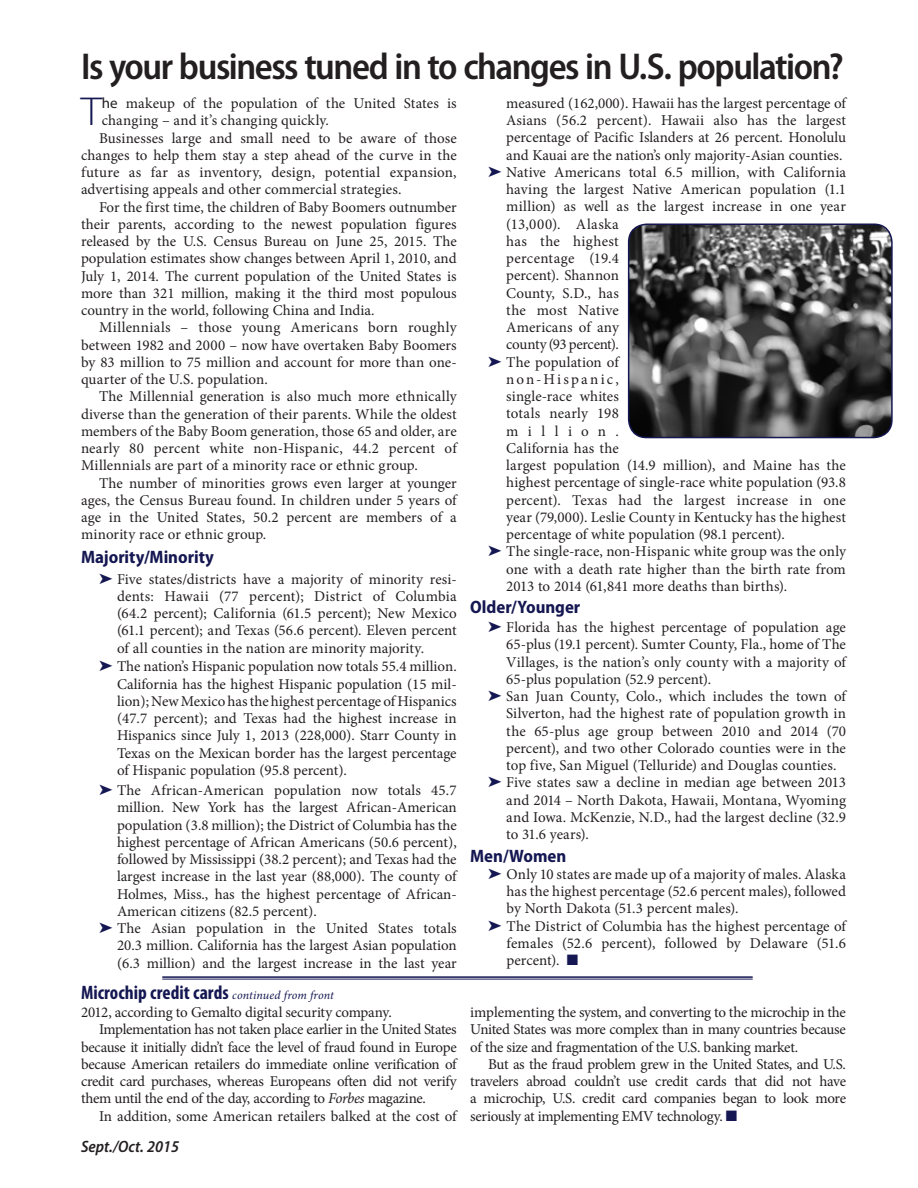
<style>
.page{position:relative;width:918px;height:1188px;background:#fff}
.page>*{position:absolute;margin:0;border:0;box-sizing:border-box;transform-origin:0 0}
.Text_10_11_5{font:300 semi-expanded 40.65px "Myriad Pro";color:#141751}
.headline_26p{font:600 semi-condensed 37.5px "Myriad Pro";letter-spacing:-.04em;color:#231f20}
.t1{font:700 condensed 19.5px "Myriad Pro";color:#141751}
.Sub-Helv12{font:700 semi-condensed 18px "Myriad Pro";color:#141751}
.t2{font:italic 600 semi-condensed 16.5px "Myriad Pro";color:#231f20}
.Text_10_11_5-2{font:15px/17.2px "Minion Pro";color:#231f20;text-align:justify}
.s1{font-family:"Myriad Pro"}
.s2{color:#141751}
.s3{font-family:"Minion Pro";font-weight:400;font-style:italic;font-stretch:normal;font-size:12px}
.s4{font-style:italic}
</style>
<div class="page">
<hr style="left:162px;top:976px;width:591px;height:2px;background:#141751">
<hr style="left:162px;top:979px;width:591px;height:1px;background:#141751">
<img style="left:629px;top:224px;width:263px;height:214px">
<div style="left:628px;top:224px;width:265px;height:214px;border:2px solid #141751;border-radius:18px"></div>
<p class="headline_26p" style="left:81px;top:46px;width:764px">Is your business tuned in to changes in U.S. population?</p>
<p class="Text_10_11_5" style="left:81px;top:89px;width:22px">T</p>
<p class="Text_10_11_5-2" style="left:102px;top:95px;width:357px"><span class="s1">he</span> makeup of the population of the United States is changing – and it’s changing quickly.</p>
<p class="Text_10_11_5-2" style="left:81px;top:129px;width:377px;text-indent:18px">Businesses large and small need to be aware of those changes to help them stay a step ahead of the curve in the future as far as inventory, design, potential expansion, advertising appeals and other commercial strategies.</p>
<p class="Text_10_11_5-2" style="left:81px;top:198px;width:377px;text-indent:18px">For the first time, the children of Baby Boomers outnumber their parents, according to the newest population figures released by the U.S. Census Bureau on June 25, 2015. The population estimates show changes between April 1, 2010, and July 1, 2014. The current population of the United States is more than 321 million, making it the third most populous country in the world, following China and India.</p>
<p class="Text_10_11_5-2" style="left:81px;top:319px;width:377px;text-indent:18px">Millennials – those young Americans born roughly between 1982 and 2000 – now have overtaken Baby Boomers by 83 million to 75 million and account for more than one&shy;quarter of the U.S. population.</p>
<p class="Text_10_11_5-2" style="left:81px;top:388px;width:377px;text-indent:18px">The Millennial generation is also much more ethnically diverse than the generation of their parents. While the oldest members of the Baby Boom generation, those 65 and older, are nearly 80 percent white non-Hispanic, 44.2 percent of Millennials are part of a minority race or ethnic group.</p>
<p class="Text_10_11_5-2" style="left:81px;top:474px;width:377px;text-indent:18px">The number of minorities grows even larger at younger ages, the Census Bureau found. In children under 5 years of age in the United States, 50.2 percent are members of a minority race or ethnic group.</p>
<p class="Sub-Helv12" style="left:81px;top:547px;width:134px">Majority/Minority</p>
<p class="Text_10_11_5-2" style="left:117px;top:570px;width:341px;text-indent:-18px"><span class="s2">➤</span> Five states/districts have a majority of minority resi&shy;dents: Hawaii (77 percent); District of Columbia (64.2 percent); California (61.5 percent); New Mexico (61.1 percent); and Texas (56.6 percent). Eleven percent of all counties in the nation are minority majority.</p>
<p class="Text_10_11_5-2" style="left:117px;top:658px;width:341px;text-indent:-18px"><span class="s2">➤</span> The nation’s Hispanic population now totals 55.4 million.<br>California has the highest Hispanic population (15 mil&shy;lion); New Mexico has the highest percentage of Hispanics (47.7 percent); and Texas had the highest increase in Hispanics since July 1, 2013 (228,000). Starr County in Texas on the Mexican border has the largest percentage of Hispanic population (95.8 percent).</p>
<p class="Text_10_11_5-2" style="left:117px;top:782px;width:341px;text-indent:-18px"><span class="s2">➤</span> The African-American population now totals 45.7 million. New York has the largest African-American population (3.8 million); the District of Columbia has the highest percentage of African Americans (50.6 percent), followed by Mississippi (38.2 percent); and Texas had the largest increase in the last year (88,000). The county of Holmes, Miss., has the highest percentage of African-American citizens (82.5 percent).</p>
<p class="Text_10_11_5-2" style="left:117px;top:920px;width:341px;text-indent:-18px"><span class="s2">➤</span> The Asian population in the United States totals 20.3 million. California has the largest Asian population (6.3 million) and the largest increase in the last year</p>
<p class="t1" style="left:81px;top:982px;width:255px">Microchip credit cards <span class="s3">continued from front</span></p>
<p class="Text_10_11_5-2" style="left:81px;top:1004px;width:312px">2012, according to Gemalto digital security company.</p>
<p class="Text_10_11_5-2" style="left:81px;top:1021px;width:377px;text-indent:18px">Implementation has not taken place earlier in the United States because it initially didn’t face the level of fraud found in Europe because American retailers do immediate online verification of credit card purchases, whereas Europeans often did not verify them until the end of the day, according to <span class="s4">Forbes</span> magazine.</p>
<p class="Text_10_11_5-2" style="left:99px;top:1107px;width:359px">In addition, some American retailers balked at the cost of</p>
<p class="t2" style="left:81px;top:1138px;width:100px">Sept./Oct. 2015</p>
<p class="Text_10_11_5-2" style="left:506px;top:94px;width:341px">measured (162,000). Hawaii has the largest percentage of Asians (56.2 percent). Hawaii also has the largest percentage of Pacific Islanders at 26 percent. Honolulu and Kauai are the nation’s only majority-Asian counties.</p>
<p class="Text_10_11_5-2" style="left:506px;top:163px;width:341px;text-align:left;text-indent:-18px"><span class="s2">➤</span> Native Americans total 6.5 million, with California having the largest Native American population (1.1 million) as well as the largest increase in one year (13,000). Alaska<br>has the highest<br>percentage (19.4<br>percent). Shannon<br>County, S.D., has<br>the most Native<br>Americans of any<br>county (93 percent).</p>
<p class="Text_10_11_5-2" style="left:506px;top:353px;width:341px;text-align:left;text-indent:-18px"><span class="s2">➤</span> The population of<br>non-Hispanic,<br>single-race whites<br>totals nearly 198<br>million.<br>California has the<br>largest population (14.9 million), and Maine has the highest percentage of single-race white population (93.8 percent). Texas had the largest increase in one year (79,000). Leslie County in Kentucky has the highest percentage of white population (98.1 percent).</p>
<p class="Text_10_11_5-2" style="left:506px;top:543px;width:341px;text-indent:-18px"><span class="s2">➤</span> The single-race, non-Hispanic white group was the only one with a death rate higher than the birth rate from 2013 to 2014 (61,841 more deaths than births).</p>
<p class="Sub-Helv12" style="left:470px;top:597px;width:112px">Older/Younger</p>
<p class="Text_10_11_5-2" style="left:506px;top:619px;width:341px;text-indent:-18px"><span class="s2">➤</span> Florida has the highest percentage of population age 65-plus (19.1 percent). Sumter County, Fla., home of The Villages, is the nation’s only county with a majority of 65-plus population (52.9 percent).</p>
<p class="Text_10_11_5-2" style="left:506px;top:688px;width:341px;text-indent:-18px"><span class="s2">➤</span> San Juan County, Colo., which includes the town of Silverton, had the highest rate of population growth in the 65-plus age group between 2010 and 2014 (70 percent), and two other Colorado counties were in the top five, San Miguel (Telluride) and Douglas counties.</p>
<p class="Text_10_11_5-2" style="left:506px;top:774px;width:341px;text-indent:-18px"><span class="s2">➤</span> Five states saw a decline in median age between 2013 and 2014 – North Dakota, Hawaii, Montana, Wyoming and Iowa. McKenzie, N.D., had the largest decline (32.9 to 31.6 years).</p>
<p class="Sub-Helv12" style="left:470px;top:845px;width:98px">Men/Women</p>
<p class="Text_10_11_5-2" style="left:507px;top:865px;width:341px;text-indent:-18px"><span class="s2">➤</span> Only 10 states are made up of a majority of males. Alaska has the highest percentage (52.6 percent males), followed by North Dakota (51.3 percent males).</p>
<p class="Text_10_11_5-2" style="left:507px;top:917px;width:341px;text-indent:-18px"><span class="s2">➤</span> The District of Columbia has the highest percentage of females (52.6 percent), followed by Delaware (51.6 percent). <span class="s2">■</span></p>
<p class="Text_10_11_5-2" style="left:470px;top:1004px;width:377px">implementing the system, and converting to the microchip in the United States was more complex than in many countries because of the size and fragmentation of the U.S. banking market.</p>
<p class="Text_10_11_5-2" style="left:470px;top:1056px;width:377px;text-indent:18px">But as the fraud problem grew in the United States, and U.S. travelers abroad couldn’t use credit cards that did not have a microchip, U.S. credit card companies began to look more seriously at implementing EMV technology. <span class="s2">■</span></p>
</div>
